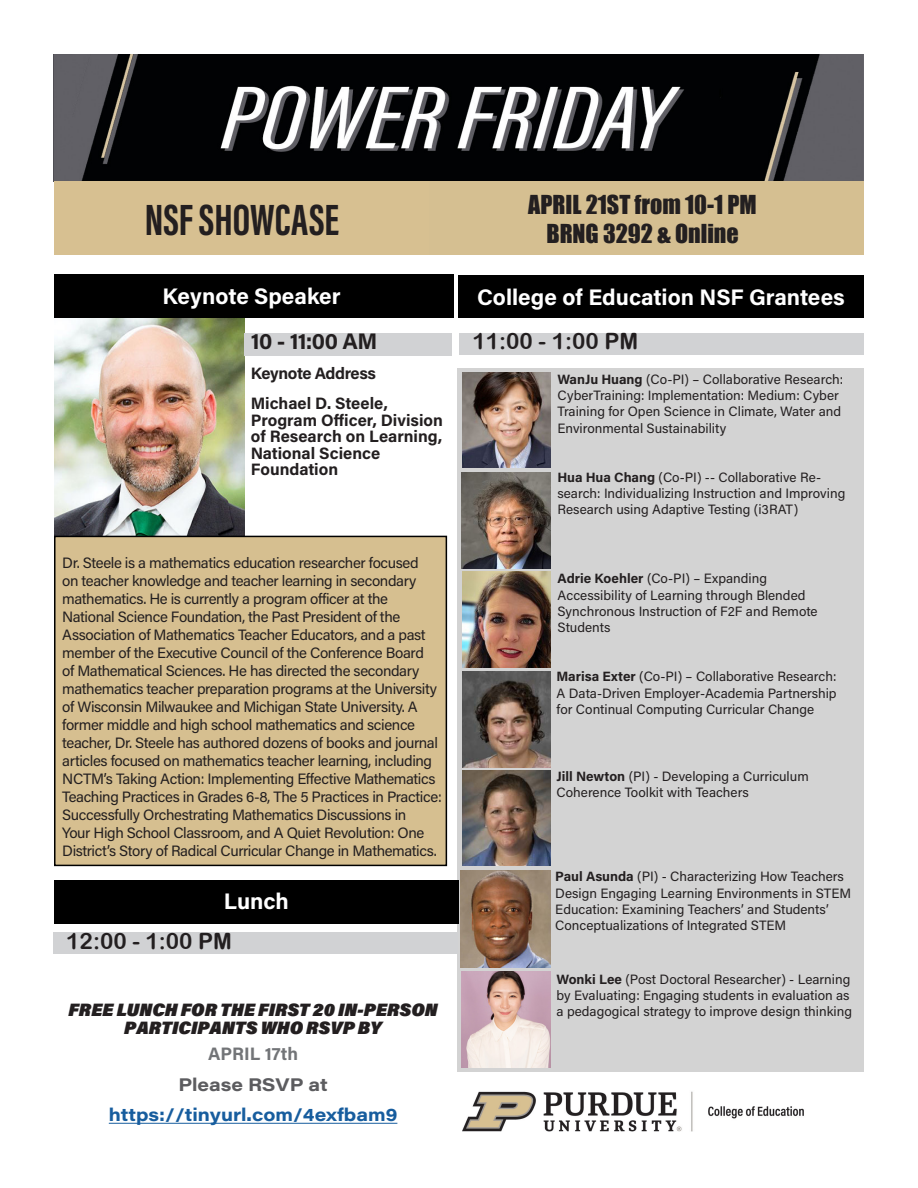
<style>
.page{position:relative;width:918px;height:1188px;background:#fff}
.page>*{position:absolute;margin:0;border:0;box-sizing:border-box;transform-origin:0 0}
.t1{font:700 45px "Acumin Pro Extra Cond";color:#231f20}
.t2{font:24px "Impact";color:#231f20}
.t3{font:700 22.5px "Acumin Pro";color:#fff}
.t4{font:22.5px "Arial Rounded MT Bold";color:#231f20}
.t5{font:700 22.5px "Acumin Pro";letter-spacing:-.03em;color:#231f20}
.t6{font:italic 900 18px/18px "Acumin Pro Semi Cond";color:#231f20;text-align:center}
.t7{font:700 18px/30.6px "Acumin Pro Wide";color:#175d9e;text-align:center}
.t8{font:700 16.5px/16.5px "Acumin Pro";color:#231f20}
.t9{font:700 16.5px "Acumin Pro";letter-spacing:-.025em;color:#231f20}
.t10{font:15px/18px "Acumin Pro";letter-spacing:-.025em;color:#231f20}
.t11{font:13.5px/16.2px "Acumin Pro";color:#231f20}
.s1{font-family:"Acumin Pro";color:#727477}
.s2{color:#5c5c5f}
.s3{font-weight:700}
</style>
<div class="page">
<div style="left:458px;top:368px;width:406px;height:703px;background:#d3d3d3"></div>
<div style="left:458px;top:275px;width:406px;height:43px;background:#000"></div>
<img style="left:54px;top:54px;width:810px;height:127px">
<img style="left:463px;top:1091px;width:341px;height:41px">
<img style="left:54px;top:318px;width:190px;height:218px">
<div style="left:54px;top:181px;width:376px;height:74px;background:#d7c091"></div>
<div style="left:55px;top:536px;width:391px;height:329px;background:#d6bf90"></div>
<div style="left:54px;top:536px;width:393px;height:330px;border:2px solid #000"></div>
<div style="left:244px;top:333px;width:207px;height:22px;background:#d1d2d4"></div>
<div style="left:459px;top:333px;width:405px;height:21px;background:#d1d2d4"></div>
<div style="left:54px;top:274px;width:400px;height:44px;background:#000"></div>
<div style="left:430px;top:182px;width:434px;height:73px;background:#d5bf91"></div>
<img style="left:462px;top:372px;width:88px;height:95px">
<img style="left:462px;top:472px;width:89px;height:96px">
<img style="left:462px;top:571px;width:89px;height:96px">
<img style="left:462px;top:672px;width:89px;height:95px">
<img style="left:462px;top:770px;width:89px;height:96px">
<div style="left:53px;top:933px;width:405px;height:21px;background:#d1d2d4"></div>
<div style="left:54px;top:881px;width:405px;height:43px;background:#000"></div>
<img style="left:460px;top:870px;width:90px;height:97px">
<img style="left:462px;top:971px;width:89px;height:97px">
<hr style="left:109px;top:1123px;width:288px;height:1px;background:#175d9e">
<p class="t1" style="left:145px;top:192px;width:196px">NSF SHOWCASE</p>
<p class="t3" style="left:163px;top:280px;width:180px">Keynote Speaker</p>
<p class="t5" style="left:251px;top:326px;width:128px">10 - 11:00 AM</p>
<p class="t9" style="left:251px;top:362px;width:127px">Keynote Address</p>
<p class="t8" style="left:251px;top:395px;width:194px">Michael D. Steele,<br>Program Officer, Division of Research on Learning,<br>National Science<br>Foundation</p>
<p class="t10" style="left:62px;top:554px;width:381px">Dr. Steele is a mathematics education researcher focused<br>on teacher knowledge and teacher learning in secondary mathematics. He is currently a program officer at the National Science Foundation, the Past President of the Association of Mathematics Teacher Educators, and a past member of the Executive Council of the Conference Board<br>of Mathematical Sciences. He has directed the secondary mathematics teacher preparation programs at the University of Wisconsin Milwaukee and Michigan State University. A former middle and high school mathematics and science teacher, Dr. Steele has authored dozens of books and journal articles focused on mathematics teacher learning, including NCTM’s Taking Action: Implementing Effective Mathematics Teaching Practices in Grades 6-8, The 5 Practices in Practice:<br>Successfully Orchestrating Mathematics Discussions in<br>Your High School Classroom, and A Quiet Revolution: One District’s Story of Radical Curricular Change in Mathematics.</p>
<p class="t3" style="left:224px;top:886px;width:67px">Lunch</p>
<p class="t4" style="left:66px;top:928px;width:167px">12:00 - 1:00 PM</p>
<p class="t6" style="left:68px;top:1000px;width:371px">FREE LUNCH FOR THE FIRST 20 IN-PERSON<br>PARTICIPANTS WHO RSVP BY</p>
<p class="t7" style="left:109px;top:1037px;width:290px"><span class="s1">APRIL 17th<br></span><span class="s2">Please RSVP at </span>https://tinyurl.com/4exfbam9</p>
<p class="t2" style="left:528px;top:186px;width:230px">APRIL 21ST from 10-1 PM</p>
<p class="t2" style="left:546px;top:215px;width:194px">BRNG 3292 &amp; Online</p>
<p class="t3" style="left:477px;top:281px;width:369px">College of Education NSF Grantees</p>
<p class="t4" style="left:472px;top:328px;width:167px">11:00 - 1:00 PM</p>
<p class="t11" style="left:558px;top:371px;width:287px"><span class="s3">WanJu Huang</span> (Co-PI) – Collaborative Research:<br>CyberTraining: Implementation: Medium: Cyber<br>Training for Open Science in Climate, Water and</p>
<p class="t11" style="left:558px;top:419px;width:170px">Environmental Sustainability</p>
<p class="t11" style="left:557px;top:468px;width:289px"><span class="s3">Hua Hua Chang</span> (Co-PI) -- Collaborative Re&shy;search: Individualizing Instruction and Improving<br>Research using Adaptive Testing (i3RAT)</p>
<p class="t11" style="left:558px;top:570px;width:211px"><span class="s3">Adrie Koehler</span> (Co-PI) – Expanding</p>
<p class="t11" style="left:558px;top:586px;width:249px">Accessibility of Learning through Blended</p>
<p class="t11" style="left:558px;top:602px;width:262px">Synchronous Instruction of F2F and Remote<br>Students</p>
<p class="t11" style="left:557px;top:668px;width:281px"><span class="s3">Marisa Exter</span> (Co-PI) – Collaborative Research:</p>
<p class="t11" style="left:557px;top:684px;width:282px">A Data-Driven Employer-Academia Partnership for Continual Computing Curricular Change</p>
<p class="t11" style="left:557px;top:767px;width:254px"><span class="s3">Jill Newton</span> (PI) - Developing a Curriculum</p>
<p class="t11" style="left:557px;top:783px;width:194px">Coherence Toolkit with Teachers</p>
<p class="t11" style="left:555px;top:868px;width:297px"><span class="s3">Paul Asunda</span> (PI) - Characterizing How Teachers Design Engaging Learning Environments in STEM Education: Examining Teachers’ and Students’ Conceptualizations of Integrated STEM</p>
<p class="t11" style="left:557px;top:971px;width:297px"><span class="s3">Wonki Lee</span> (Post Doctoral Researcher) - Learning by Evaluating: Engaging students in evaluation as a pedagogical strategy to improve design thinking</p>
</div>
